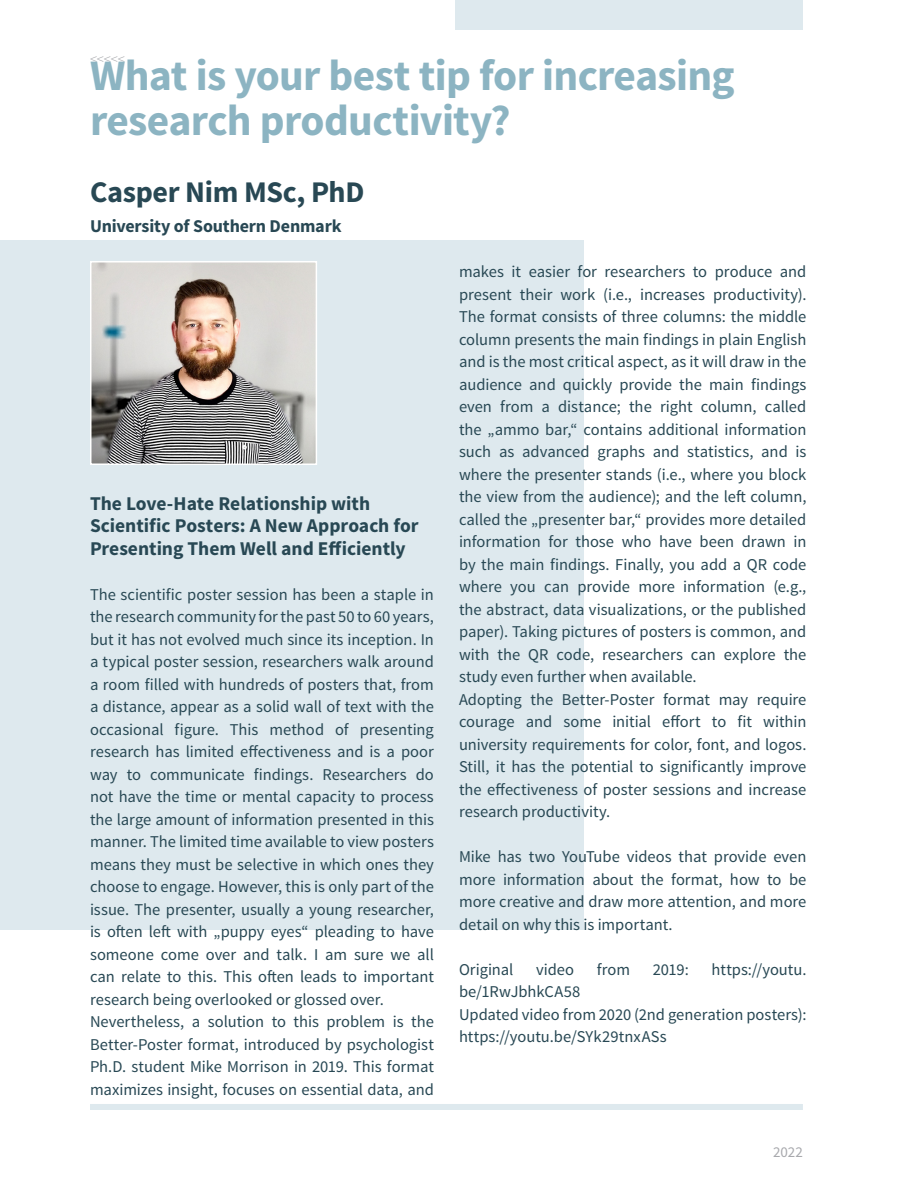
<style>
.page{position:relative;width:918px;height:1188px;background:#fff}
.page>*{position:absolute;margin:0;border:0;box-sizing:border-box;transform-origin:0 0}
.Headline_29_34_Left{font:700 43.5px/45px "Source Sans Pro";letter-spacing:-.015em;color:#8cb4c2}
.Headline_16_20_Left{font:700 30px "Source Sans Pro";letter-spacing:-.01em;color:#284854}
.Copy_Text_10_14_Left{font:700 19.5px/22.5px "Source Sans Pro";letter-spacing:-.005em;color:#284854}
.Headline_16_20_Left-2{font:700 18px "Source Sans Pro";letter-spacing:-.01em;color:#284854}
.Copy_Text_10_14_Left-2{font:16.5px/22.5px "Source Sans Pro";color:#284854;text-align:justify}
.t1{font:300 15px "Source Sans Pro";color:#a8a9ad}
.t2{font:15px "Source Sans Pro";color:#a8a9ad}
</style>
<div class="page">
<div style="left:455px;top:0;width:348px;height:30px;background:#dee9ee"></div>
<div style="left:90px;top:1104px;width:713px;height:6px;background:#dee9ee"></div>
<div style="left:0;top:240px;width:584px;height:690px;background:#dee9ee"></div>
<img style="left:93px;top:264px;width:221px;height:198px">
<div style="left:90px;top:261px;width:227px;height:204px;border:2px solid #fff"></div>
<p class="t1" style="left:90px;top:50px;width:37px">&lt;&lt;&lt;&lt;&lt;</p>
<p class="Headline_29_34_Left" style="left:90px;top:55px;width:646px">What is your best tip for increasing research productivity?</p>
<p class="Headline_16_20_Left" style="left:90px;top:173px;width:276px">Casper Nim MSc, PhD</p>
<p class="Headline_16_20_Left-2" style="left:90px;top:215px;width:253px">University of Southern Denmark</p>
<p class="Copy_Text_10_14_Left" style="left:90px;top:493px;width:330px">The Love-Hate Relationship with<br>Scientific Posters: A New Approach for<br>Presenting Them Well and Efficiently</p>
<p class="Copy_Text_10_14_Left-2" style="left:90px;top:584px;width:345px">The scientific poster session has been a staple in the research community for the past 50 to 60 years, but it has not evolved much since its inception. In a typical poster session, researchers walk around a room filled with hundreds of posters that, from a distance, appear as a solid wall of text with the occasional figure. This method of presenting research has limited effectiveness and is a poor way to communicate findings. Researchers do not have the time or mental capacity to process the large amount of information presented in this manner. The limited time available to view posters means they must be selective in which ones they choose to engage. However, this is only part of the issue. The presenter, usually a young researcher, is often left with „puppy eyes“ pleading to have someone come over and talk. I am sure we all can relate to this. This often leads to important research being overlooked or glossed over.</p>
<p class="Copy_Text_10_14_Left-2" style="left:90px;top:1011px;width:345px">Nevertheless, a solution to this problem is the Better-Poster format, introduced by psychologist Ph.D. student Mike Morrison in 2019. This format maximizes insight, focuses on essential data, and</p>
<p class="Copy_Text_10_14_Left-2" style="left:459px;top:261px;width:349px">makes it easier for researchers to produce and present their work (i.e., increases productivity).<br>The format consists of three columns: the middle column presents the main findings in plain English and is the most critical aspect, as it will draw in the audience and quickly provide the main findings even from a distance; the right column, called the „ammo bar,“ contains additional information such as advanced graphs and statistics, and is where the presenter stands (i.e., where you block the view from the audience); and the left column, called the „presenter bar,“ provides more detailed information for those who have been drawn in by the main findings. Finally, you add a QR code where you can provide more information (e.g., the abstract, data visualizations, or the published paper). Taking pictures of posters is common, and with the QR code, researchers can explore the study even further when available.</p>
<p class="Copy_Text_10_14_Left-2" style="left:459px;top:689px;width:349px">Adopting the Better-Poster format may require courage and some initial effort to fit within university requirements for color, font, and logos.<br>Still, it has the potential to significantly improve the effectiveness of poster sessions and increase research productivity.</p>
<p class="Copy_Text_10_14_Left-2" style="left:459px;top:846px;width:349px">Mike has two YouTube videos that provide even more information about the format, how to be more creative and draw more attention, and more detail on why this is important.</p>
<p class="Copy_Text_10_14_Left-2" style="left:459px;top:959px;width:56px">Original</p>
<p class="Copy_Text_10_14_Left-2" style="left:536px;top:959px;width:40px">video</p>
<p class="Copy_Text_10_14_Left-2" style="left:597px;top:959px;width:35px">from</p>
<p class="Copy_Text_10_14_Left-2" style="left:653px;top:959px;width:38px">2019:</p>
<p class="Copy_Text_10_14_Left-2" style="left:711px;top:959px;width:96px">https://youtu.</p>
<p class="Copy_Text_10_14_Left-2" style="left:459px;top:981px;width:123px">be/1RwJbhkCA58</p>
<p class="Copy_Text_10_14_Left-2" style="left:459px;top:1004px;width:349px">Updated video from 2020 (2nd generation posters): https://youtu.be/SYk29tnxASs</p>
<p class="t2" style="left:773px;top:1142px;width:31px">2022</p>
</div>
